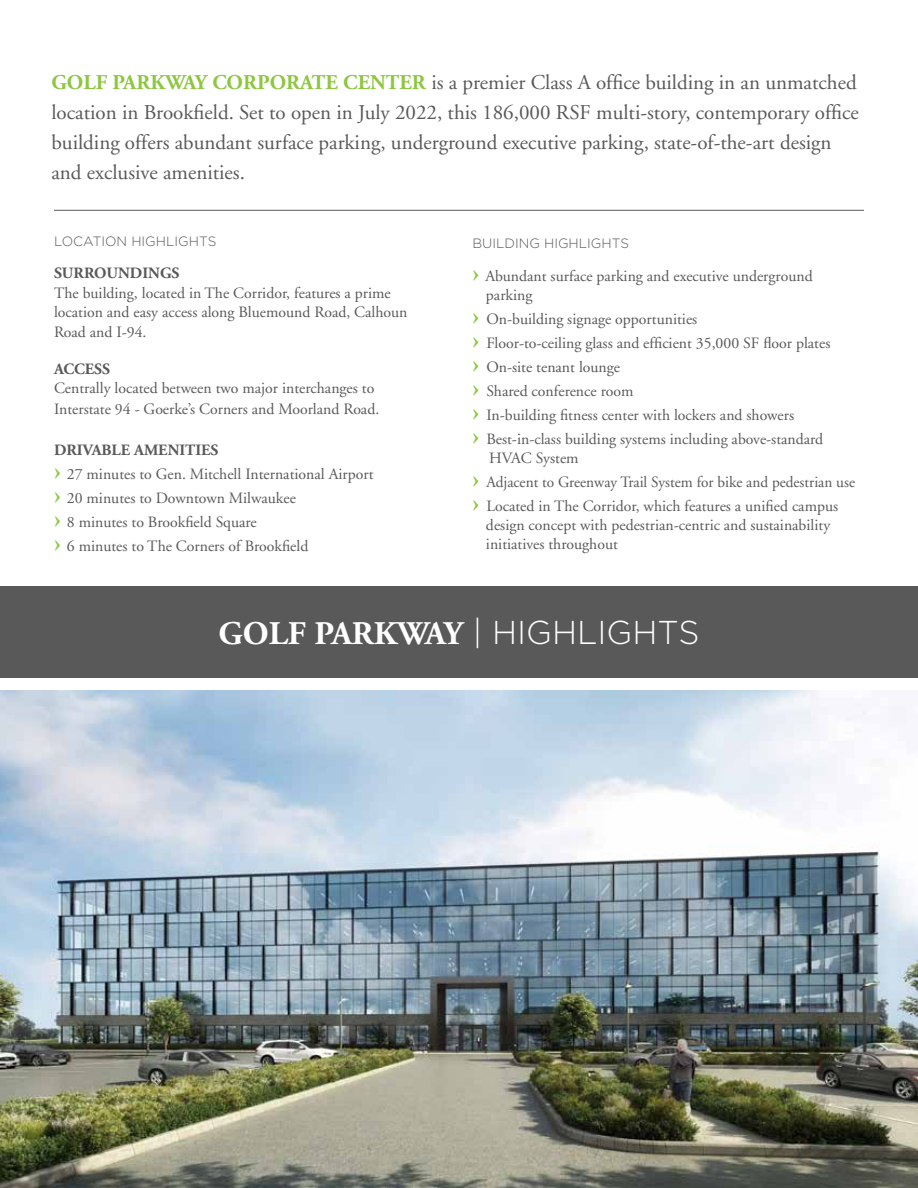
<style>
.page{position:relative;width:918px;height:1188px;background:#fff}
.page>*{position:absolute;margin:0;border:0;box-sizing:border-box;transform-origin:0 0}
.t1{font:700 33px "Adobe Garamond";color:#fff}
.t2{font:21px/30px "Adobe Garamond";color:#595959}
.t3{font:15.75px/24px "Adobe Garamond";color:#595959}
.t4{font:700 15.75px "Adobe Garamond";color:#595959}
.t5{font:300 13.5px "Gotham";color:#595959}
.s1{font-weight:700;color:#8dc63f}
.s2{font-weight:700}
.s3{font-weight:700;font-size:27px;color:#8dc63f}
.s4{font-family:"Gotham";font-weight:300}
</style>
<div class="page">
<div style="left:0;top:587px;width:918px;height:91px;background:#595959"></div>
<hr style="left:54px;top:210px;width:810px;height:1px;background:#595959">
<img style="left:0;top:691px;width:918px;height:497px">
<p class="t2" style="left:51px;top:68px;width:809px"><span class="s1">GOLF PARKWAY CORPORATE CENTER</span> is a premier Class A office building in an unmatched location in Brookfield. Set to open in July 2022, this 186,000 RSF multi-story, contemporary office building offers abundant surface parking, underground executive parking, state-of-the-art design and exclusive amenities.</p>
<p class="t5" style="left:54px;top:233px;width:164px">LOCATION HIGHLIGHTS</p>
<p class="t4" style="left:54px;top:265px;width:127px">SURROUNDINGS</p>
<p class="t3" style="left:54px;top:284px;width:355px;line-height:19.5px">The building, located in The Corridor, features a prime location and easy access along Bluemound Road, Calhoun<br>Road and I-94.</p>
<p class="t4" style="left:54px;top:360px;width:58px">ACCESS</p>
<p class="t3" style="left:54px;top:377px;width:327px;line-height:21.6px">Centrally located between two major interchanges to<br>Interstate 94 - Goerke’s Corners and Moorland Road.</p>
<p class="t3" style="left:54px;top:438px;width:321px"><span class="s2">DRIVABLE AMENITIES<br></span><span class="s3">›</span> 27 minutes to Gen. Mitchell International Airport <span class="s3">›</span> 20 minutes to Downtown Milwaukee<br><span class="s3">›</span> 8 minutes to Brookfield Square<br><span class="s3">›</span> 6 minutes to The Corners of Brookfield</p>
<p class="t5" style="left:472px;top:235px;width:158px">BUILDING HIGHLIGHTS</p>
<p class="t3" style="left:486px;top:266px;width:328px;line-height:19.5px;text-indent:-13px"><span class="s3">›</span> Abundant surface parking and executive underground parking</p>
<p class="t3" style="left:472px;top:308px;width:359px"><span class="s3">›</span> On-building signage opportunities<br><span class="s3">›</span> Floor-to-ceiling glass and efficient 35,000 SF floor plates <span class="s3">›</span> On-site tenant lounge<br><span class="s3">›</span> Shared conference room<br><span class="s3">›</span> In-building fitness center with lockers and showers<br><span class="s3">›</span> Best-in-class building systems including above-standard</p>
<p class="t3" style="left:472px;top:447px;width:384px;text-indent:17px">HVAC System<br><span class="s3">›</span> Adjacent to Greenway Trail System for bike and pedestrian use <span class="s3">›</span> Located in The Corridor, which features a unified campus</p>
<p class="t3" style="left:486px;top:516px;width:346px;line-height:18.9px">design concept with pedestrian-centric and sustainability initiatives throughout</p>
<h1 class="t1" style="left:218px;top:615px;width:483px">GOLF PARKWAY <span class="s4">| HIGHLIGHTS</span></h1>
</div>
